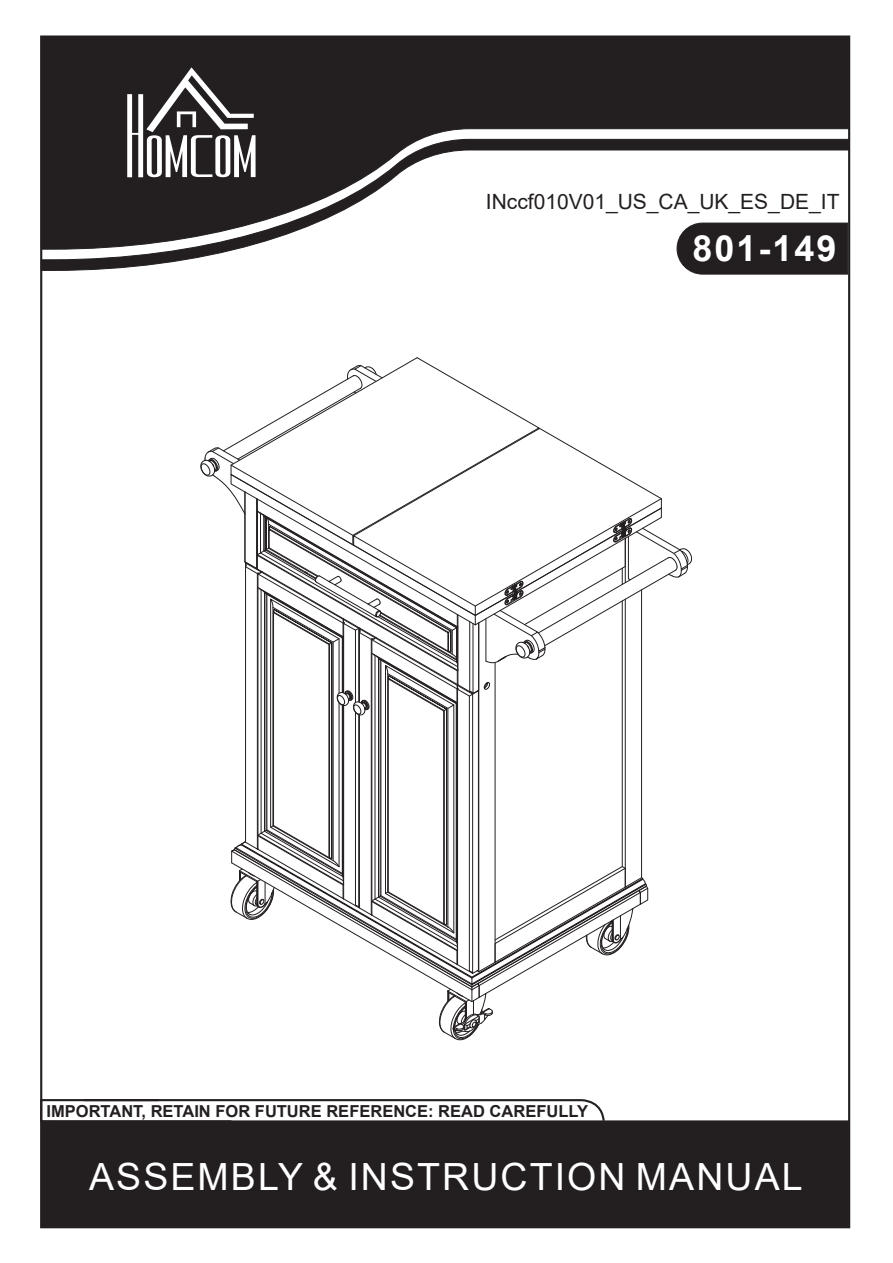
<style>
.page{position:relative;width:893px;height:1263px;background:#fff}
.page>*{position:absolute;margin:0;border:0;box-sizing:border-box;transform-origin:0 0}
.t1{font:37.5px "Arial";letter-spacing:.055em;color:#fff}
.t2{font:700 36px "Arial";letter-spacing:.055em;color:#fff}
.t3{font:21px "Arial";color:#231f20}
.t4{font:700 16.5px "Arial";color:#231f20}
</style>
<div class="page">
<svg style="left:200px;top:357px;width:492px;height:683px"></svg>
<svg style="left:689px;top:271px;width:158px;height:4px"></svg>
<div style="left:41px;top:1120px;width:808px;height:108px;background:#231f20"></div>
<svg style="left:40px;top:1098px;width:566px;height:25px"></svg>
<div style="left:40px;top:36px;width:810px;height:102px;background:#231f20"></div>
<svg style="left:40px;top:138px;width:810px;height:133px"></svg>
<svg style="left:127px;top:67px;width:129px;height:110px"></svg>
<p class="t3" style="left:486px;top:187px;width:355px">INccf010V01_US_CA_UK_ES_DE_IT</p>
<h2 class="t2" style="left:692px;top:223px;width:146px">801-149</h2>
<p class="t4" style="left:46px;top:1099px;width:543px">IMPORTANT, RETAIN FOR FUTURE REFERENCE: READ CAREFULLY</p>
<h1 class="t1" style="left:89px;top:1151px;width:715px">ASSEMBLY &amp; INSTRUCTION MANUAL</h1>
<h1 class="t1" style="left:512px;top:1154px;width:185px">RUCTION</h1>
</div>
